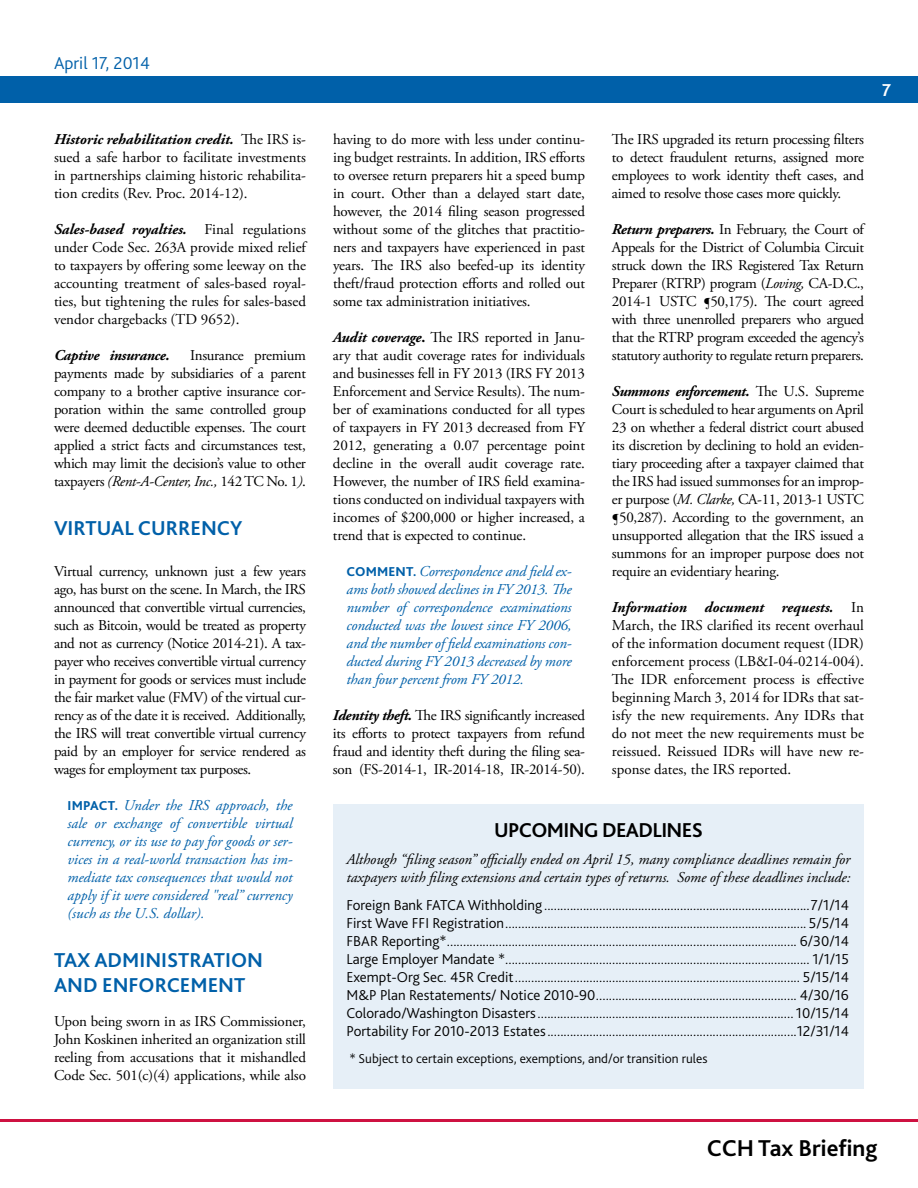
<style>
.page{position:relative;width:918px;height:1188px;background:#fff}
.page>*{position:absolute;margin:0;border:0;box-sizing:border-box;transform-origin:0 0}
.t1{font:700 24px "Bliss 2";color:#000}
.t2{font:700 21px/25.2px "Bliss 2";color:#0060a9}
.t3{font:700 21px "Bliss 2";letter-spacing:-.03em;color:#000}
.t4{font:300 18px "Bliss 2";color:#0060a9}
.t5{font:700 18px "Bliss 2";color:#fff}
.t6{font:15px/18px "Adobe Garamond Pro";letter-spacing:-.02em;color:#000;text-align:justify}
.t7{font:300 15px/18px "Bliss 2";color:#000;text-align:justify}
.t8{font:italic 15px/18px "Adobe Garamond Pro";letter-spacing:-.01em;color:#0060a9;text-align:justify}
.t9{font:italic 15px/18px "Adobe Garamond Pro";color:#000}
.t10{font:italic 700 15px "Adobe Garamond Pro";letter-spacing:-.02em;color:#000}
.t11{font:300 13.5px "Bliss 2";color:#000}
.s1{font-weight:700;font-style:italic}
.s2{font-style:italic}
.s3{font-family:"Bliss 2";font-weight:800;font-style:normal;font-size:13.5px}
.s4{font-weight:700}
</style>
<div class="page">
<div style="left:0;top:76px;width:918px;height:28px;background:#0060a9"></div>
<hr style="left:0;top:1119px;width:918px;height:3px;background:#ce1141">
<div style="left:333px;top:805px;width:531px;height:284px;background:#e6eff7"></div>
<p class="t4" style="left:54px;top:52px;width:97px">April 17, 2014</p>
<p class="t6" style="left:54px;top:131px;width:253px"><span class="s1">Historic rehabilitation credit.</span> The IRS is&shy;sued a safe harbor to facilitate investments in partnerships claiming historic rehabilita&shy;tion credits (Rev. Proc. 2014-12).</p>
<p class="t6" style="left:54px;top:221px;width:254px"><span class="s1">Sales-based royalties.</span> Final regulations under Code Sec. 263A provide mixed relief to taxpayers by offering some leeway on the accounting treatment of sales-based royal&shy;ties, but tightening the rules for sales-based vendor chargebacks (TD 9652).</p>
<p class="t10" style="left:54px;top:347px;width:117px">Captive insurance.</p>
<p class="t6" style="left:54px;top:347px;width:254px;text-indent:136px">Insurance premium payments made by subsidiaries of a parent company to a brother captive insurance cor&shy;poration within the same controlled group were deemed deductible expenses. The court applied a strict facts and circumstances test, which may limit the decision’s value to other taxpayers <span class="s2">(Rent-A-Center, Inc.,</span> 142 TC No. 1<span class="s2">)</span>.</p>
<h2 class="t2" style="left:54px;top:515px;width:190px">VI RTUAL CURREN CY</h2>
<p class="t6" style="left:54px;top:563px;width:254px">Virtual currency, unknown just a few years ago, has burst on the scene. In March, the IRS announced that convertible virtual currencies, such as Bitcoin, would be treated as property and not as currency (Notice 2014-21). A tax&shy;payer who receives convertible virtual currency in payment for goods or services must include the fair market value (FMV) of the virtual cur&shy;rency as of the date it is received. Additionally, the IRS will treat convertible virtual currency paid by an employer for service rendered as wages for employment tax purposes.</p>
<p class="t8" style="left:68px;top:797px;width:227px"><span class="s3">IMPACT.</span> Under the IRS approach, the sale or exchange of convertible virtual currency, or its use to pay for goods or ser&shy;vices in a real-world transaction has im&shy;mediate tax consequences that would not apply if it were considered "real” currency (such as the U.S. dollar).</p>
<h2 class="t2" style="left:54px;top:947px;width:96px">TAX ADMINIS</h2>
<h2 class="t2" style="left:54px;top:947px;width:207px;text-indent:124px">TRATI ON<br>AND EN FORCEMENT</h2>
<p class="t6" style="left:54px;top:1013px;width:254px">Upon being sworn in as IRS Commissioner, John Koskinen inherited an organization still reeling from accusations that it mishandled Code Sec. 501(c)(4) applications, while also</p>
<p class="t6" style="left:333px;top:131px;width:254px">having to do more with less under continu&shy;ing budget restraints. In addition, IRS efforts to oversee return preparers hit a speed bump in court. Other than a delayed start date, however, the 2014 filing season progressed without some of the glitches that practitio&shy;ners and taxpayers have experienced in past years. The IRS also beefed-up its identity theft/fraud protection efforts and rolled out some tax administration initiatives.</p>
<p class="t6" style="left:333px;top:329px;width:254px"><span class="s1">Audit coverage</span><span class="s4">.</span> The IRS reported in Janu&shy;ary that audit coverage rates for individuals and businesses fell in FY 2013 (IRS FY 2013<br>Enforcement and Service Results). The num&shy;ber of examinations conducted for all types of taxpayers in FY 2013 decreased from FY 2012, generating a 0.07 percentage point decline in the overall audit coverage rate.<br>However, the number of IRS field examina&shy;tions conducted on individual taxpayers with incomes of $200,000 or higher increased, a trend that is expected to continue.</p>
<p class="t8" style="left:346px;top:563px;width:227px"><span class="s3">COMMENT.</span> Correspondence and field ex&shy;ams both showed declines in FY 2013. The number of correspondence examinations conducted was the lowest since FY 2006, and the number of field examinations con&shy;ducted during FY 2013 decreased by more than four percent from FY 2012.</p>
<p class="t6" style="left:333px;top:707px;width:254px"><span class="s1">Identity theft.</span> The IRS significantly increased its efforts to protect taxpayers from refund fraud and identity theft during the filing sea&shy;son (FS-2014-1, IR-2014-18, IR-2014-50).</p>
<p class="t6" style="left:612px;top:131px;width:254px">The IRS upgraded its return processing filters to detect fraudulent returns, assigned more employees to work identity theft cases, and aimed to resolve those cases more quickly.</p>
<p class="t6" style="left:612px;top:221px;width:254px"><span class="s1">Return preparers.</span> In February, the Court of Appeals for the District of Columbia Circuit struck down the IRS Registered Tax Return Preparer (RTRP) program (<span class="s2">Loving,</span> CA-D.C., 2014-1 USTC ¶50,175). The court agreed with three unenrolled preparers who argued that the RTRP program exceeded the agency’s statutory authority to regulate return preparers.</p>
<p class="t6" style="left:612px;top:383px;width:254px"><span class="s1">Summons enforcement.</span> The U.S. Supreme Court is scheduled to hear arguments on April 23 on whether a federal district court abused its discretion by declining to hold an eviden&shy;tiary proceeding after a taxpayer claimed that the IRS had issued summonses for an improp&shy;er purpose (<span class="s2">M. Clarke,</span> CA-11, 2013-1 USTC ¶50,287). According to the government, an unsupported allegation that the IRS issued a summons for an improper purpose does not require an evidentiary hearing.</p>
<p class="t6" style="left:612px;top:599px;width:254px"><span class="s1">Information document requests.</span> In March, the IRS clarified its recent overhaul of the information document request (IDR) enforcement process (LB&amp;I-04-0214-004).<br>The IDR enforcement process is effective beginning March 3, 2014 for IDRs that sat&shy;isfy the new requirements. Any IDRs that do not meet the new requirements must be reissued. Reissued IDRs will have new re&shy;sponse dates, the IRS reported.</p>
<p class="t5" style="left:882px;top:79px;width:10px">7</p>
<h2 class="t3" style="left:494px;top:817px;width:82px">UPCOMING</h2>
<h2 class="t3" style="left:602px;top:817px;width:48px">DEADLINES</h2>
<p class="t9" style="left:346px;top:851px;width:506px">Although “filing season” officially ended on April 15, many compliance deadlines remain for taxpayers with filing extensions and certain types of returns. Some of these deadlines include:</p>
<p class="t7" style="left:346px;top:896px;width:504px">Foreign Bank FATCA Withholding ..................................................................................7/1/14<br>First Wave FFI Registration............................................................................................. 5/5/14<br>FBAR Reporting*............................................................................................................ 6/30/14<br>Large Employer Mandate *.............................................................................................. 1/1/15<br>Exempt-Org Sec. 45R Credit........................................................................................ 5/15/14<br>M&amp;P Plan Restatements/ Notice 2010-90.............................................................. 4/30/16<br>Colorado/Washington Disasters............................................................................... 10/15/14<br>Portability For 2010-2013 Estates.............................................................................12/31/14</p>
<p class="t11" style="left:350px;top:1050px;width:359px">* Subject to certain exceptions, exemptions, and/or transition rules</p>
<h1 class="t1" style="left:707px;top:1133px;width:172px">CCH Tax Briefing</h1>
</div>
